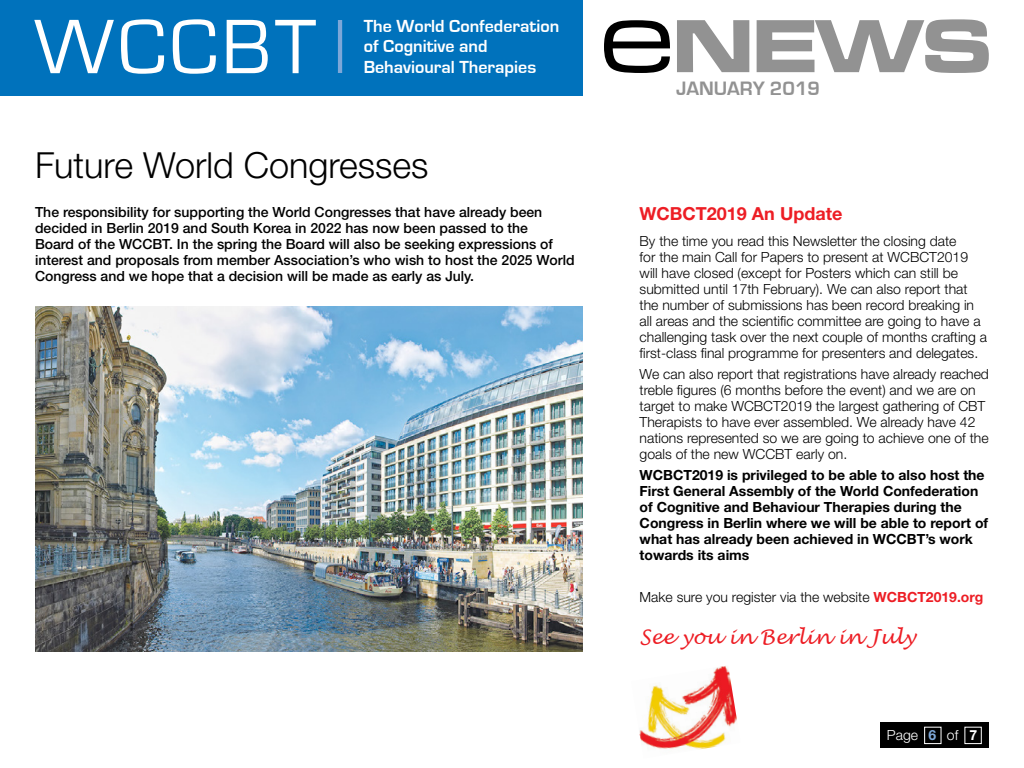
<style>
.page{position:relative;width:1024px;height:768px;background:#fff}
.page>*{position:absolute;margin:0;border:0;box-sizing:border-box;transform-origin:0 0}
.t1{font:80px "Eurostile";letter-spacing:.05em;color:#fff}
.t2{font:78px "Microgramma Becker Bold Extd";color:#929292}
.t3{font:300 36px "Helvetica Neue";color:#000}
.t4{font:italic 20px "Lucida Handwriting";color:#ed1d24}
.t5{font:700 20px "Eurostile";color:#929292}
.t6{font:700 18px/20.5px "Eurostile";color:#fff}
.t7{font:700 18px "Helvetica Neue";color:#ed1d24}
.t8{font:300 14px/16px "Helvetica Neue";color:#000}
.t9{font:500 14px/16px "Helvetica Neue";color:#000}
.t10{font:700 14px/16px "Helvetica Neue";color:#000}
.t11{font:300 14px "Helvetica Neue";color:#fff}
.s1{font-family:"Microgramma Becker Med Extd";font-size:111px;color:#000}
.s2{font-weight:700;color:#ed1d24}
.s3{font-weight:700;color:#7da7d8}
.s4{font-weight:700}
</style>
<div class="page">
<div style="left:880px;top:722px;width:108px;height:26px;background:#000"></div>
<div style="left:924px;top:727px;width:17px;height:17px;border:1px solid #fff"></div>
<div style="left:964px;top:727px;width:18px;height:17px;border:1px solid #fff"></div>
<div style="left:0;top:0;width:583px;height:96px;background:#0072bc"></div>
<hr style="left:338px;top:20px;width:4px;height:53px;background:#7da7d8">
<img style="left:639px;top:666px;width:98px;height:84px">
<img style="left:35px;top:306px;width:548px;height:346px">
<h1 class="t1" style="left:34px;top:4px;width:283px">WCCBT</h1>
<p class="t6" style="left:364px;top:16px;width:197px">The World Confederation of Cognitive and<br>Behavioural Therapies</p>
<h2 class="t2" style="left:601px;top:-7px;width:391px"><span class="s1">e</span>NEWS</h2>
<h3 class="t5" style="left:676px;top:78px;width:146px">JANUARY 2019</h3>
<h3 class="t3" style="left:35px;top:143px;width:395px">Future World Congresses</h3>
<p class="t9" style="left:35px;top:204px;width:541px">The responsibility for supporting the World Congresses that have already been decided in Berlin 2019 and South Korea in 2022 has now been passed to the<br>Board of the WCCBT. In the spring the Board will also be seeking expressions of interest and proposals from member Association’s who wish to host the 2025 World Congress and we hope that a decision will be made as early as July.</p>
<p class="t7" style="left:640px;top:203px;width:204px">WCBCT2019 An Update</p>
<p class="t8" style="left:640px;top:233px;width:349px">By the time you read this Newsletter the closing date<br>for the main Call for Papers to present at WCBCT2019 will have closed (except for Posters which can still be submitted until 17th February). We can also report that the number of submissions has been record breaking in all areas and the scientific committee are going to have a challenging task over the next couple of months crafting a first-class final programme for presenters and delegates.</p>
<p class="t8" style="left:640px;top:366px;width:351px">We can also report that registrations have already reached treble figures (6 months before the event) and we are on target to make WCBCT2019 the largest gathering of CBT Therapists to have ever assembled. We already have 42 nations represented so we are going to achieve one of the goals of the new WCCBT early on.</p>
<p class="t10" style="left:640px;top:467px;width:350px">WCBCT2019 is privileged to be able to also host the First General Assembly of the World Confederation of Cognitive and Behaviour Therapies during the Congress in Berlin where we will be able to report of what has already been achieved in WCCBT’s work towards its aims</p>
<p class="t8" style="left:640px;top:589px;width:345px">Make sure you register via the website <span class="s2">WCBCT2019.org</span></p>
<h3 class="t4" style="left:640px;top:625px;width:277px">See you in Berlin in July</h3>
<p class="t11" style="left:887px;top:727px;width:92px">Page <span class="s3">6</span> of <span class="s4">7</span></p>
</div>
